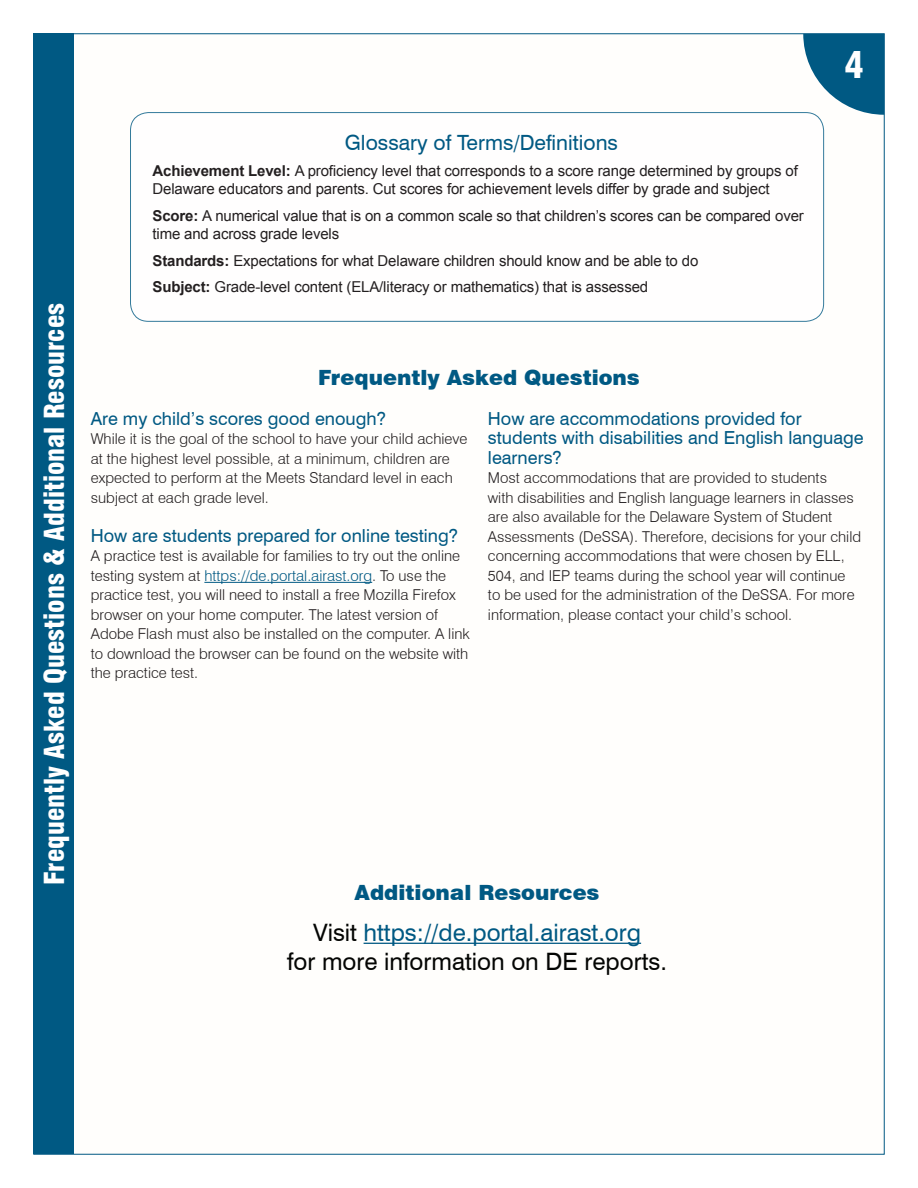
<style>
.page{position:relative;width:918px;height:1188px;background:#fff}
.page>*{position:absolute;margin:0;border:0;box-sizing:border-box;transform-origin:0 0}
.t1{font:900 condensed 36px "Swiss 721 BT";color:#fff}
.t2{font:900 condensed 27px "Swiss 721 BT";color:#fff}
.t3{font:24px/28.8px "Swiss 721 BT";color:#040503;text-align:center}
.t4{font:900 21px "Swiss 721 BT";color:#005983}
.t5{font:21px "Swiss 721 BT";color:#005983}
.t6{font:18px/19.5px "Swiss 721 BT";color:#005983}
.t7{font:300 15px/19.5px "Swiss 721 BT";color:#231f20}
.t8{font:15px/18px "Arial";letter-spacing:-.01em;color:#231f20}
.s1{font-weight:700}
.s2{color:#005983}
</style>
<div class="page">
<div style="left:33px;top:33px;width:852px;height:1122px;background:#fffefc;border:1px solid #005983"></div>
<svg style="left:803px;top:34px;width:81px;height:81px"></svg>
<div style="left:34px;top:34px;width:40px;height:1120px;background:#005983"></div>
<hr style="left:204px;top:582px;width:168px;height:1px;background:#005983">
<div style="left:131px;top:113px;width:693px;height:208px;background:#fff;border-radius:18px"></div>
<div style="left:130px;top:112px;width:694px;height:210px;border:1px solid #005983;border-radius:18px"></div>
<hr style="left:364px;top:943px;width:277px;height:1px;background:#005983">
<h1 class="t1" style="left:844px;top:44px;width:21px">4</h1>
<h2 class="t2" style="left:38px;top:885px;width:584px;rotate:-90deg">Frequently Asked Questions &amp; Additional Resources</h2>
<h3 class="t5" style="left:345px;top:129px;width:275px">Glossary of Terms/Definitions</h3>
<p class="t8" style="left:152px;top:162px;width:647px"><span class="s1">Achievement Level:</span> A proficiency level that corresponds to a score range determined by groups of<br>Delaware educators and parents. Cut scores for achievement levels differ by grade and subject</p>
<p class="t8" style="left:152px;top:207px;width:653px"><span class="s1">Score:</span> A numerical value that is on a common scale so that children’s scores can be compared over time and across grade levels</p>
<p class="t8" style="left:152px;top:247px;width:547px;line-height:26.7px"><span class="s1">Standards:</span> Expectations for what Delaware children should know and be able to do<br><span class="s1">Subject:</span> Grade-level content (ELA/literacy or mathematics) that is assessed</p>
<h3 class="t4" style="left:318px;top:365px;width:323px">Frequently Asked Questions</h3>
<p class="t6" style="left:91px;top:409px;width:297px">Are my child’s scores good enough?</p>
<p class="t7" style="left:91px;top:429px;width:378px">While it is the goal of the school to have your child achieve at the highest level possible, at a minimum, children are expected to perform at the Meets Standard level in each subject at each grade level.</p>
<p class="t6" style="left:91px;top:526px;width:369px">How are students prepared for online testing?</p>
<p class="t7" style="left:91px;top:546px;width:381px">A practice test is available for families to try out the online testing system at <span class="s2">https://de.portal.airast.org</span>. To use the practice test, you will need to install a free Mozilla Firefox browser on your home computer. The latest version of Adobe Flash must also be installed on the computer. A link to download the browser can be found on the website with the practice test.</p>
<p class="t6" style="left:488px;top:409px;width:377px">How are accommodations provided for students with disabilities and English language learners?</p>
<p class="t7" style="left:488px;top:468px;width:375px">Most accommodations that are provided to students<br>with disabilities and English language learners in classes are also available for the Delaware System of Student Assessments (DeSSA). Therefore, decisions for your child concerning accommodations that were chosen by ELL, 504, and IEP teams during the school year will continue to be used for the administration of the DeSSA. For more information, please contact your child’s school.</p>
<h3 class="t4" style="left:355px;top:879px;width:246px">Additional Resources</h3>
<h3 class="t3" style="left:287px;top:918px;width:381px">Visit <span class="s2">https://de.portal.airast.org<br></span>for more information on DE reports.</h3>
</div>
